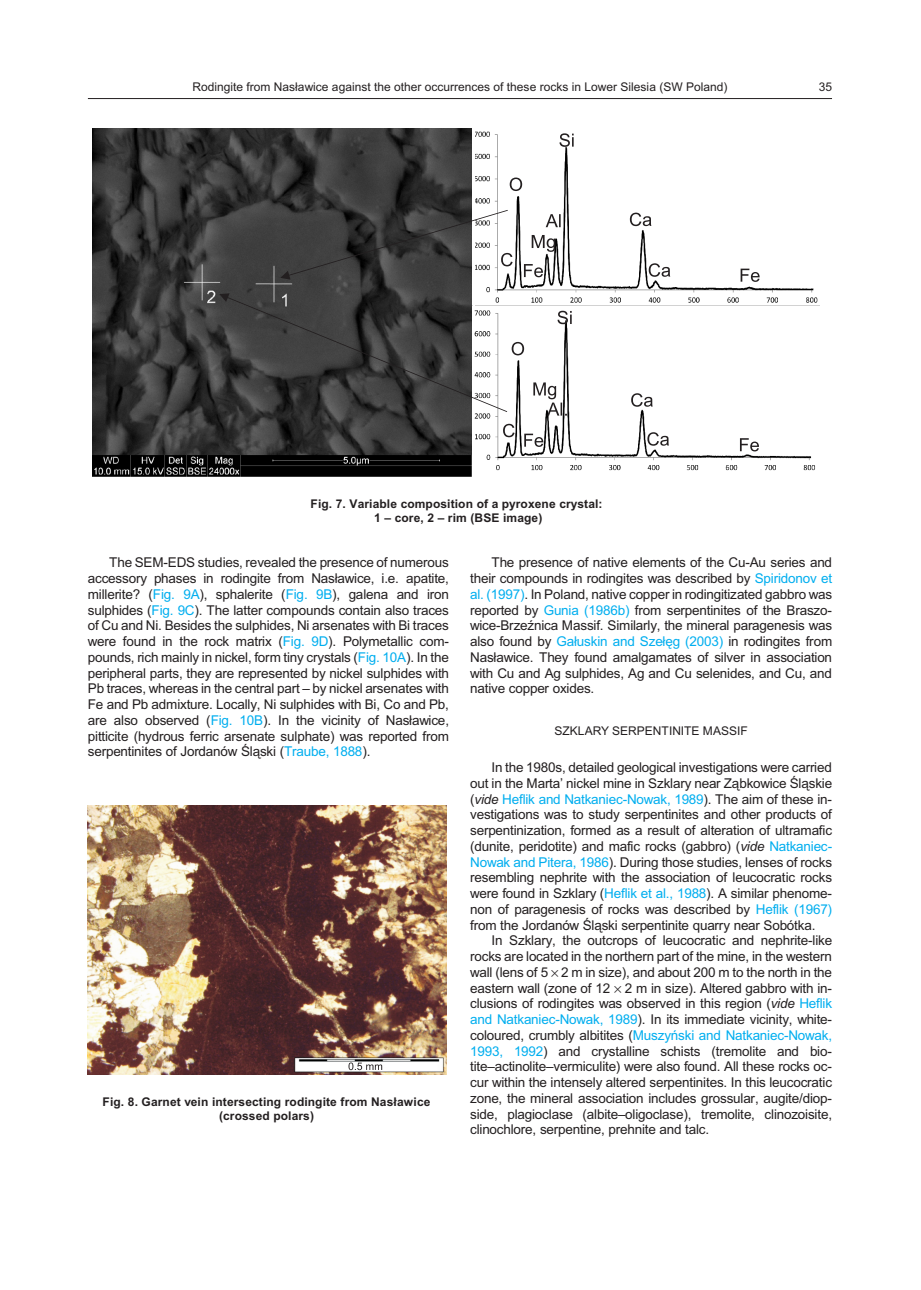
<style>
.page{position:relative;width:921px;height:1290px;background:#fff}
.page>*{position:absolute;margin:0;border:0;box-sizing:border-box;transform-origin:0 0}
.t1{font:13.5px/15.8px "Arial";letter-spacing:-.015em;color:#231f20;text-align:justify}
.t2{font:700 12px/14.4px "Arial";letter-spacing:.01em;color:#231f20;text-align:center}
.t3{font:12px "Arial";color:#231f20}
.s1{color:#00aeef}
.s2{font-style:italic}
</style>
<div class="page">
<hr style="left:88px;top:98px;width:744px;height:1px;background:#231f20">
<img style="left:475px;top:131px;width:345px;height:175px">
<img style="left:474px;top:310px;width:341px;height:161px">
<svg style="left:503px;top:424px;width:12px;height:13px"></svg>
<svg style="left:510px;top:178px;width:12px;height:13px"></svg>
<svg style="left:524px;top:264px;width:19px;height:13px"></svg>
<svg style="left:524px;top:434px;width:19px;height:13px"></svg>
<svg style="left:532px;top:235px;width:23px;height:17px"></svg>
<svg style="left:546px;top:214px;width:15px;height:13px"></svg>
<svg style="left:533px;top:382px;width:34px;height:34px"></svg>
<svg style="left:560px;top:133px;width:14px;height:14px"></svg>
<svg style="left:558px;top:311px;width:14px;height:13px"></svg>
<svg style="left:630px;top:213px;width:21px;height:13px"></svg>
<svg style="left:649px;top:263px;width:21px;height:14px"></svg>
<svg style="left:631px;top:393px;width:22px;height:14px"></svg>
<svg style="left:647px;top:432px;width:22px;height:14px"></svg>
<svg style="left:741px;top:269px;width:19px;height:13px"></svg>
<svg style="left:740px;top:438px;width:19px;height:13px"></svg>
<img style="left:92px;top:128px;width:380px;height:349px">
<svg style="left:280px;top:210px;width:233px;height:70px;background:#595959"></svg>
<svg style="left:219px;top:293px;width:305px;height:119px;background:#595959"></svg>
<img style="left:87px;top:805px;width:359px;height:270px">
<svg style="left:349px;top:1063px;width:33px;height:7px"></svg>
<p class="t3" style="left:192px;top:83px;width:537px">Rodingite from Nas³awice against the other occurrences of these rocks in Lower Silesia (SW Poland)</p>
<p class="t3" style="left:819px;top:83px;width:15px">35</p>
<p class="t2" style="left:311px;top:498px;width:294px">Fig. 7. Vari able com po si tion of a pyroxene crys tal:<br>1 – core, 2 – rim (BSE im age)</p>
<p class="t1" style="left:88px;top:556px;width:363px;text-indent:21px">The SEM-EDS stud ies, re vealed the presence of nu mer ous ac ces sory phases in rodingite from Nas³awice, i.e. ap a tite, millerite? (<span class="s1">Fig. 9A</span>), sphalerite (<span class="s1">Fig. 9B</span>), ga lena and iron sulphides (<span class="s1">Fig. 9C</span>). The lat ter compounds con tain also traces of Cu and Ni. Be sides the sulphides, Ni ar se nates with Bi traces were found in the rock ma trix (<span class="s1">Fig. 9D</span>). Polymetallic com - pounds, rich mainly in nickel, form tiny crys tals (<span class="s1">Fig. 10A</span>). In the pe riph eral parts, they are rep re sented by nickel sulphides with Pb traces, whereas in the cen tral part – by nickel ar se nates with Fe and Pb ad mix ture. Lo cally, Ni sulphides with Bi, Co and Pb, are also ob served (<span class="s1">Fig. 10B</span>). In the vi cin ity of Nas³awice, pitticite (hy drous ferric ar se nate sul phate) was re ported from serpentinites of Jordanów Œl¹ski (<span class="s1">Traube, 1888</span>).</p>
<p class="t1" style="left:470px;top:556px;width:364px;text-indent:21px">The pres ence of na tive el e ments of the Cu-Au se ries and their compounds in rodingites was de scribed by <span class="s1">Spiridonov et al. (1997)</span>. In Po land, na tive cop per in rodingitizated gab bro was re ported by <span class="s1">Gunia (1986b)</span> from serpentinites of the Braszo - wice-BrzeŸnica Mas sif. Sim i larly, the min eral paragene sis was also found by <span class="s1">Ga³uskin and Sze³êg (2003)</span> in rodingites from Nas³awice. They found amal gam ates of sil ver in as so ci a tion with Cu and Ag sulphides, Ag and Cu selenides, and Cu, and na tive cop per ox ides.</p>
<p class="t3" style="left:555px;top:727px;width:195px">SZKLARY SERPENTINITE MASSIF</p>
<p class="t1" style="left:470px;top:761px;width:364px;text-indent:21px">In the 1980s, de tailed geo log i cal in ves ti ga tions were car ried out in the Marta’ nickel mine in Szklary near Z¹bkowice Œl¹skie (<span class="s2">vide</span> <span class="s1">Heflik and Natkaniec-Nowak, 1989</span>). The aim of these in - ves ti ga tions was to study serpentinites and other prod u cts of serpentinization, formed as a re sult of al ter ation of ultra mafic (du nite, peridotite) and mafic rocks (gab bro) (<span class="s2">vide</span> <span class="s1">Natkaniec-Nowak and Pitera, 1986</span>). During those stud ies, lenses of rocks re sem bling neph rite with the as so ci a tion of leucocratic rocks were found in Szklary (<span class="s1">Heflik et al., 1988</span>). A sim i lar phe nom e - non of paragenesis of rocks was de scribed by <span class="s1">Heflik (1967) </span>from the Jordanów Œl¹ski ser pen tin ite quarry near Sobótka.</p>
<p class="t1" style="left:470px;top:934px;width:363px;text-indent:21px">In Szklary, the outcrops of leucocratic and neph rite-like rocks are lo cated in the north ern part of the mine, in the west ern wall (lens of 5 2 m in size), and about 200 m to the north in the east ern wall (zone of 12 2 m in size). Al tered gab bro with in - clu sions of rodingites was ob served in this re gion (<span class="s2">vide</span> <span class="s1">Heflik and Natkaniec-Nowak, 1989</span>). In its im me di ate vi cin ity, white&shy;col oured, crum bly albitites (<span class="s1">Muszyñski and Natkaniec- Nowak, 1993, 1992</span>) and crys tal line schists (tremolite and bi o - tite–actinolite–ver mic u lite) were also found. All these rocks oc - cur within the in tensely al tered serpentinites. In this leucocratic zone, the min eral as so ci a tion in cludes grossular, augite/di op - side, plagioclase (al bite–oligoclase), tremolite, clinozoisite, clinochlore, ser pen tine, prehnite and talc.</p>
<p class="t2" style="left:103px;top:1096px;width:329px">Fig. 8. Gar net vein in ter sect ing rodingite from Nas³awice (crossed polars)</p>
</div>
